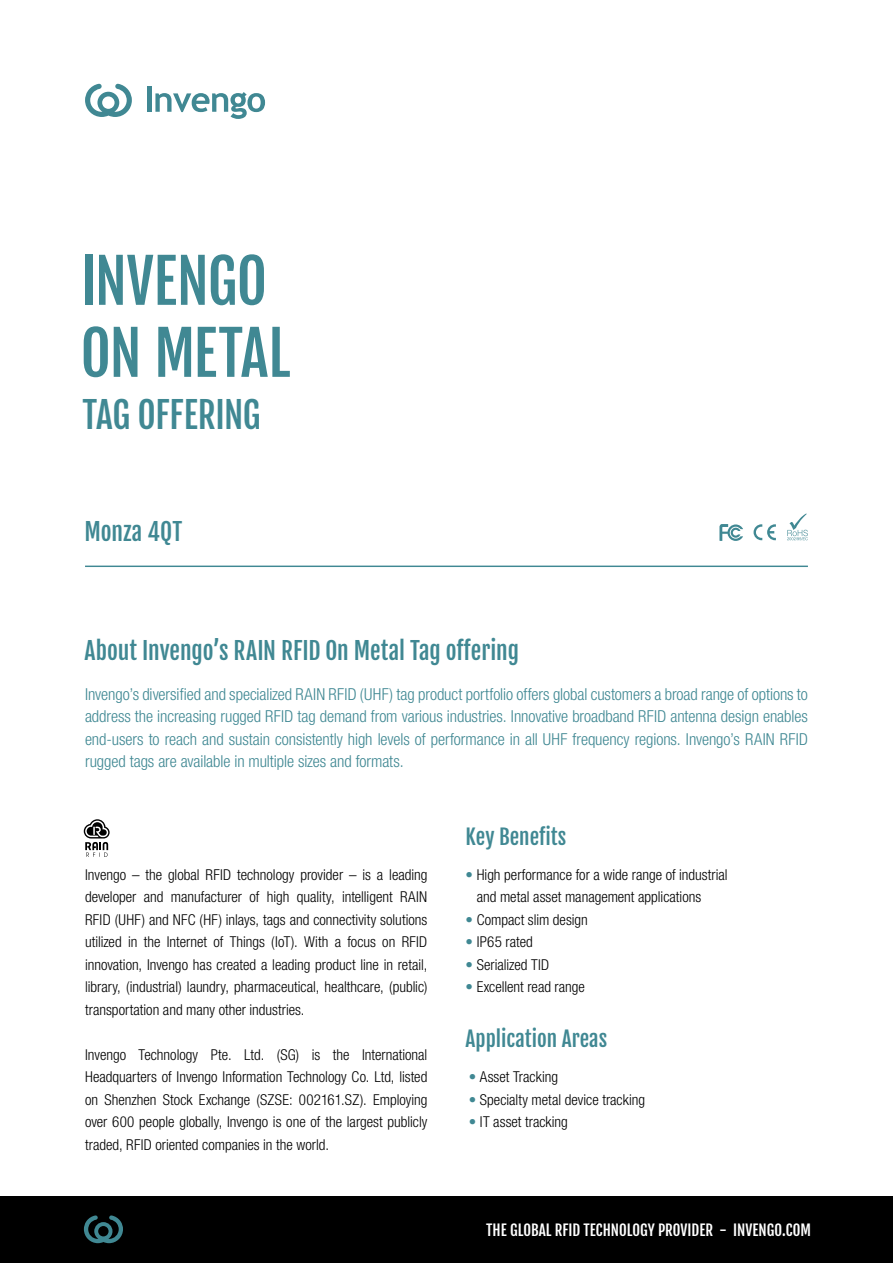
<style>
.page{position:relative;width:893px;height:1263px;background:#fff}
.page>*{position:absolute;margin:0;border:0;box-sizing:border-box;transform-origin:0 0}
.t1{font:60px/72px "Fjalla One";letter-spacing:-.01em;color:#408893}
.t2{font:36px "Fjalla One";letter-spacing:-.005em;color:#408893}
.t3{font:24px "Fjalla One";letter-spacing:-.005em;color:#408893}
.t4{font:21px "Fjalla One";color:#408893}
.t5{font:300 condensed 16.5px/22.5px "Helvetica Neue LT Com";letter-spacing:-.005em;color:#408893;text-align:justify}
.t6{font:300 condensed 15px/22.5px "Helvetica Neue LT Com";color:#000;text-align:justify}
.t7{font:15px "Fjalla One";color:#fff}
.s1{color:#408893}
</style>
<div class="page">
<div style="left:0;top:1197px;width:893px;height:66px;background:#000"></div>
<hr style="left:147px;top:87px;width:4px;height:25px;background:#408893">
<svg style="left:155px;top:92px;width:110px;height:27px"></svg>
<svg style="left:85px;top:84px;width:47px;height:33px"></svg>
<svg style="left:84px;top:1215px;width:39px;height:28px"></svg>
<hr style="left:85px;top:566px;width:723px;height:1px;background:#408893">
<svg style="left:84px;top:819px;width:26px;height:38px"></svg>
<svg style="left:719px;top:524px;width:24px;height:17px"></svg>
<svg style="left:787px;top:513px;width:21px;height:27px"></svg>
<svg style="left:753px;top:524px;width:23px;height:16px"></svg>
<h1 class="t1" style="left:81px;top:245px;width:211px">INVENGO<br>ON METAL</h1>
<h2 class="t2" style="left:83px;top:393px;width:180px">TAG OFFERING</h2>
<h3 class="t3" style="left:85px;top:517px;width:99px">Monza 4QT</h3>
<h3 class="t3" style="left:85px;top:635px;width:436px">About Invengo’s RAIN RFID On Metal Tag offering</h3>
<p class="t5" style="left:85px;top:682px;width:724px">Invengo’s diversified and specialized RAIN RFID (UHF) tag product portfolio offers global customers a broad range of options to address the increasing rugged RFID tag demand from various industries. Innovative broadband RFID antenna design enables end-users to reach and sustain consistently high levels of performance in all UHF frequency regions. Invengo’s RAIN RFID rugged tags are available in multiple sizes and formats.</p>
<p class="t6" style="left:85px;top:863px;width:344px">Invengo – the global RFID technology provider – is a leading developer and manufacturer of high quality, intelligent RAIN RFID (UHF) and NFC (HF) inlays, tags and connectivity solutions utilized in the Internet of Things (IoT). With a focus on RFID innovation, Invengo has created a leading product line in retail, library, (industrial) laundry, pharmaceutical, healthcare, (public) transportation and many other industries.</p>
<p class="t6" style="left:85px;top:1043px;width:344px">Invengo Technology Pte. Ltd. (SG) is the International Headquarters of Invengo Information Technology Co. Ltd, listed on Shenzhen Stock Exchange (SZSE: 002161.SZ). Employing over 600 people globally, Invengo is one of the largest publicly traded, RFID oriented companies in the world.</p>
<h3 class="t4" style="left:466px;top:824px;width:102px">Key Benefits</h3>
<p class="t6" style="left:477px;top:863px;width:252px;text-indent:-11px"><span class="s1">•</span> High performance for a wide range of industrial and metal asset management applications</p>
<p class="t6" style="left:466px;top:908px;width:124px"><span class="s1">•</span> Compact slim design</p>
<p class="t6" style="left:466px;top:930px;width:69px"><span class="s1">•</span> IP65 rated</p>
<p class="t6" style="left:466px;top:953px;width:85px"><span class="s1">•</span> Serialized TID</p>
<p class="t6" style="left:466px;top:975px;width:121px"><span class="s1">•</span> Excellent read range</p>
<h3 class="t4" style="left:466px;top:1026px;width:143px">Application Areas</h3>
<p class="t6" style="left:469px;top:1065px;width:91px"><span class="s1">•</span> Asset Tracking</p>
<p class="t6" style="left:469px;top:1088px;width:178px"><span class="s1">•</span> Specialty metal device tracking</p>
<p class="t6" style="left:469px;top:1110px;width:101px"><span class="s1">•</span> IT asset tracking</p>
<p class="t7" style="left:486px;top:1221px;width:326px">THE GLOBAL RFID TECHNOLOGY PROVIDER - INVENGO.COM</p>
</div>
